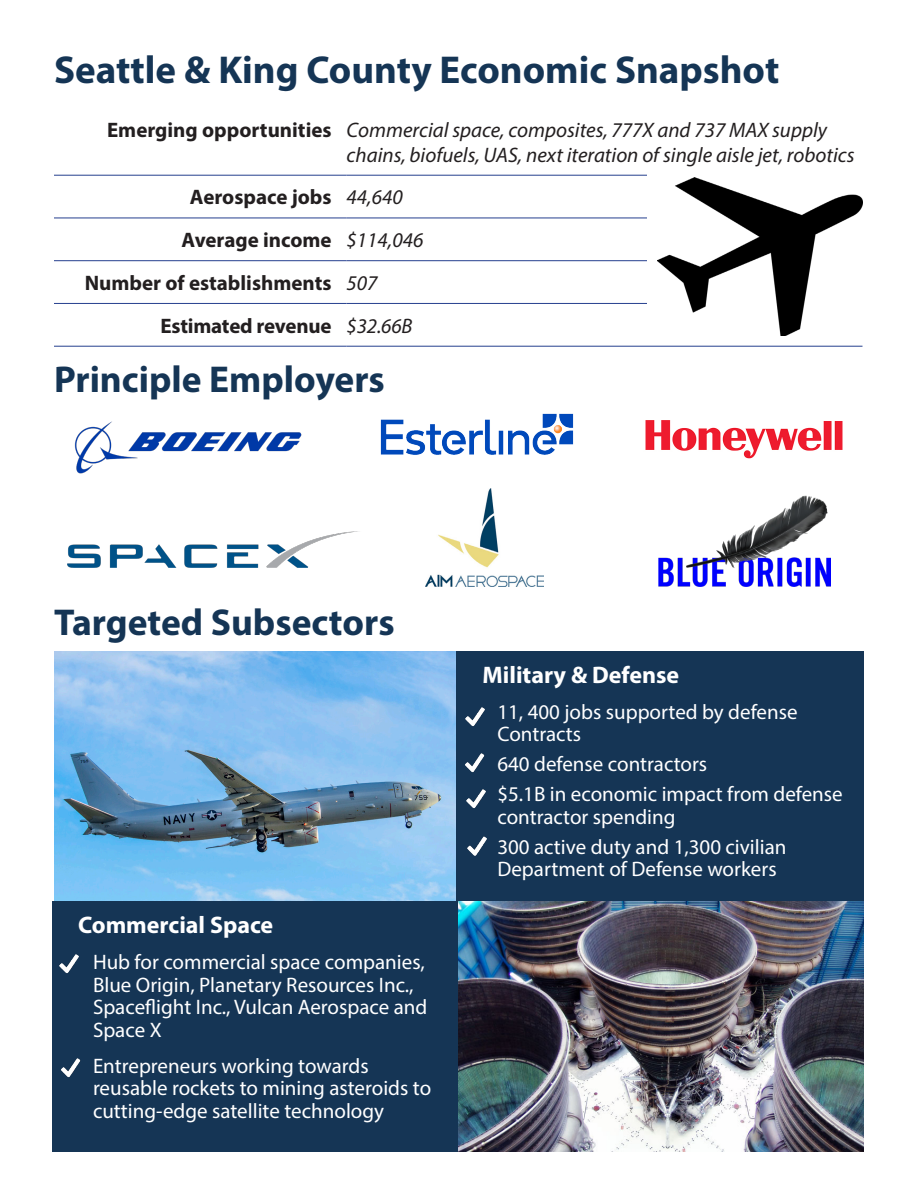
<style>
.page{position:relative;width:918px;height:1188px;background:#fff}
.page>*{position:absolute;margin:0;border:0;box-sizing:border-box;transform-origin:0 0}
.t1{font:700 39px "Myriad Pro";color:#153555}
.t2{font:700 37.5px "Myriad Pro";color:#153555}
.t3{font:700 24px "Myriad Pro";color:#fff}
.t4{font:21px/22.5px "Myriad Pro";color:#fff}
.t5{font:italic 21px/25.2px "Myriad Pro";color:#231f20}
.t6{font:700 21px "Myriad Pro";color:#231f20}
</style>
<div class="page">
<hr style="left:54px;top:175px;width:293px;height:1px;background:#253f8e">
<hr style="left:347px;top:175px;width:515px;height:1px;background:#253f8e">
<hr style="left:54px;top:218px;width:293px;height:1px;background:#253f8e">
<hr style="left:347px;top:218px;width:515px;height:1px;background:#253f8e">
<hr style="left:54px;top:260px;width:293px;height:1px;background:#253f8e">
<hr style="left:347px;top:260px;width:515px;height:1px;background:#253f8e">
<hr style="left:54px;top:303px;width:293px;height:1px;background:#253f8e">
<hr style="left:347px;top:303px;width:515px;height:1px;background:#253f8e">
<hr style="left:54px;top:346px;width:293px;height:1px;background:#253f8e">
<hr style="left:347px;top:346px;width:515px;height:1px;background:#253f8e">
<img style="left:54px;top:651px;width:402px;height:251px">
<div style="left:457px;top:651px;width:407px;height:251px;background:#153555"></div>
<img style="left:451px;top:698px;width:34px;height:41px">
<img style="left:451px;top:745px;width:34px;height:41px">
<img style="left:453px;top:781px;width:33px;height:41px">
<img style="left:453px;top:828px;width:34px;height:41px">
<div style="left:52px;top:902px;width:407px;height:250px;background:#153555"></div>
<img style="left:458px;top:902px;width:406px;height:250px">
<img style="left:59px;top:954px;width:20px;height:20px">
<img style="left:61px;top:1058px;width:20px;height:20px">
<div style="left:647px;top:172px;width:216px;height:166px;background:#fff"></div>
<img style="left:658px;top:177px;width:204px;height:159px">
<img style="left:74px;top:421px;width:228px;height:53px">
<img style="left:380px;top:413px;width:194px;height:42px">
<img style="left:645px;top:420px;width:198px;height:39px">
<img style="left:659px;top:495px;width:171px;height:91px">
<img style="left:68px;top:531px;width:291px;height:37px">
<img style="left:426px;top:488px;width:118px;height:98px">
<p class="t1" style="left:54px;top:45px;width:727px">Seattle &amp; King County Economic Snapshot</p>
<p class="t6" style="left:107px;top:116px;width:226px">Emerging opportunities</p>
<p class="t5" style="left:347px;top:117px;width:509px">Commercial space, composites, 777X and 737 MAX supply chains, biofuels, UAS, next iteration of single aisle jet, robotics</p>
<p class="t6" style="left:190px;top:184px;width:143px">Aerospace jobs</p>
<p class="t5" style="left:347px;top:184px;width:58px">44,640</p>
<p class="t6" style="left:182px;top:226px;width:152px">Average income</p>
<p class="t5" style="left:347px;top:227px;width:78px">$114,046</p>
<p class="t6" style="left:85px;top:269px;width:248px">Number of establishments</p>
<p class="t5" style="left:347px;top:270px;width:32px">507</p>
<p class="t6" style="left:160px;top:312px;width:173px">Estimated revenue</p>
<p class="t5" style="left:347px;top:313px;width:67px">$32.66B</p>
<p class="t2" style="left:54px;top:355px;width:332px">Principle Employers</p>
<p class="t2" style="left:54px;top:598px;width:342px">Targeted Subsectors</p>
<p class="t3" style="left:78px;top:909px;width:197px">Commercial Space</p>
<p class="t4" style="left:93px;top:951px;width:336px">Hub for commercial space companies,<br>Blue Origin, Planetary Resources Inc.,<br>Spaceflight Inc., Vulcan Aerospace and<br>Space X</p>
<p class="t4" style="left:93px;top:1054px;width:340px">Entrepreneurs working towards reusable rockets to mining asteroids to cutting-edge satellite technology</p>
<p class="t3" style="left:482px;top:659px;width:198px">Military &amp; Defense</p>
<p class="t4" style="left:497px;top:700px;width:302px">11, 400 jobs supported by defense<br>Contracts</p>
<p class="t4" style="left:497px;top:753px;width:211px">640 defense contractors</p>
<p class="t4" style="left:497px;top:783px;width:347px">$5.1B in economic impact from defense contractor spending</p>
<p class="t4" style="left:497px;top:835px;width:291px">300 active duty and 1,300 civilian<br>Department of Defense workers</p>
</div>
